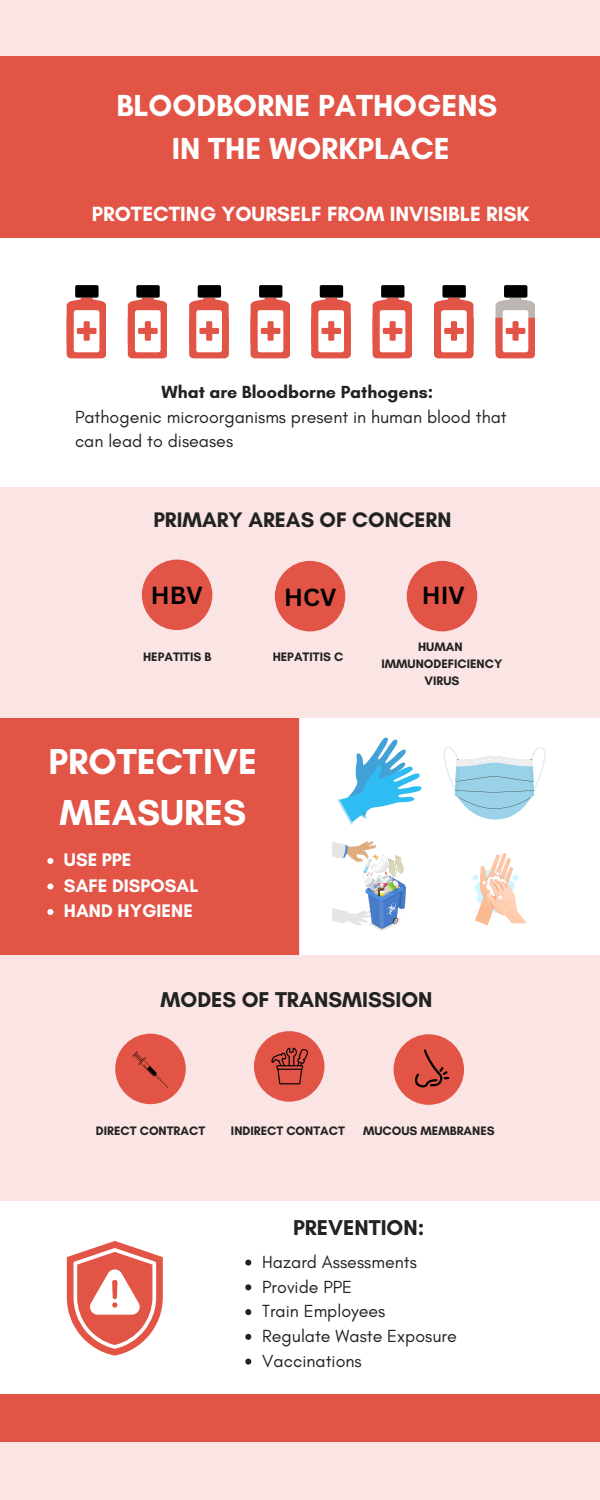
<style>
.page{position:relative;width:600px;height:1500px;background:#fbe4e4}
.page>*{position:absolute;margin:0;border:0;box-sizing:border-box;transform-origin:0 0}
.t1{font:700 36.7px/51px "Glacial Indifference";color:#fff}
.t2{font:700 31px "Glacial Indifference";color:#fff}
.t3{font:700 24px "Canva Sans";color:#000}
.t4{font:700 21.9px "Glacial Indifference";color:#222}
.t5{font:700 21.4px "Glacial Indifference";color:#222}
.t6{font:700 21px "Glacial Indifference";color:#fff}
.t7{font:700 18.6px "Glacial Indifference";color:#fff}
.t8{font:17.9px/24.8px "Glacial Indifference";color:#222}
.t9{font:700 17.9px "Glacial Indifference";color:#222}
.t10{font:700 12.5px "Glacial Indifference";color:#222}
</style>
<div class="page">
<div style="left:0;top:57px;width:600px;height:206px;background:#e25446"></div>
<div style="left:0;top:239px;width:600px;height:248px;background:#fff"></div>
<div style="left:300px;top:719px;width:300px;height:236px;background:#fff"></div>
<div style="left:0;top:1201px;width:600px;height:194px;background:#fff"></div>
<div style="left:0;top:1395px;width:600px;height:47px;background:#e25446"></div>
<div style="left:0;top:719px;width:299px;height:236px;background:#e25446"></div>
<div style="left:394px;top:1034px;width:70px;height:71px;background:#e25446;border-radius:50%"></div>
<div style="left:115px;top:1034px;width:71px;height:70px;background:#e25446;border-radius:50%"></div>
<div style="left:254px;top:1031px;width:70px;height:71px;background:#e25446;border-radius:50%"></div>
<svg style="left:132px;top:1051px;width:36px;height:37px"></svg>
<svg style="left:271px;top:1048px;width:37px;height:36px"></svg>
<svg style="left:414px;top:1049px;width:35px;height:38px"></svg>
<svg style="left:337px;top:737px;width:85px;height:88px"></svg>
<svg style="left:443px;top:747px;width:103px;height:72px"></svg>
<img style="left:332px;top:842px;width:74px;height:88px">
<svg style="left:491px;top:867px;width:12px;height:12px"></svg>
<svg style="left:473px;top:870px;width:45px;height:54px"></svg>
<svg style="left:67px;top:298px;width:39px;height:60px"></svg>
<div style="left:74px;top:310px;width:25px;height:42px;background:#fff;border-radius:2px"></div>
<div style="left:75px;top:285px;width:24px;height:13px;background:#000;border-radius:2px"></div>
<div style="left:77px;top:328px;width:20px;height:6px;background:#e25446"></div>
<div style="left:84px;top:321px;width:6px;height:20px;background:#e25446"></div>
<svg style="left:128px;top:298px;width:39px;height:60px"></svg>
<div style="left:135px;top:310px;width:26px;height:42px;background:#fff;border-radius:2px"></div>
<div style="left:136px;top:285px;width:24px;height:13px;background:#000;border-radius:2px"></div>
<div style="left:138px;top:328px;width:20px;height:6px;background:#e25446"></div>
<div style="left:145px;top:321px;width:6px;height:20px;background:#e25446"></div>
<svg style="left:189px;top:298px;width:39px;height:60px"></svg>
<div style="left:196px;top:310px;width:26px;height:42px;background:#fff;border-radius:2px"></div>
<div style="left:198px;top:285px;width:23px;height:13px;background:#000;border-radius:2px"></div>
<div style="left:199px;top:328px;width:20px;height:6px;background:#e25446"></div>
<div style="left:206px;top:321px;width:6px;height:20px;background:#e25446"></div>
<svg style="left:251px;top:298px;width:39px;height:60px"></svg>
<div style="left:258px;top:310px;width:25px;height:42px;background:#fff;border-radius:2px"></div>
<div style="left:259px;top:285px;width:23px;height:13px;background:#000;border-radius:2px"></div>
<div style="left:261px;top:328px;width:19px;height:6px;background:#e25446"></div>
<div style="left:268px;top:321px;width:6px;height:20px;background:#e25446"></div>
<svg style="left:311px;top:298px;width:39px;height:60px"></svg>
<div style="left:318px;top:310px;width:26px;height:42px;background:#fff;border-radius:2px"></div>
<div style="left:320px;top:285px;width:23px;height:13px;background:#000;border-radius:2px"></div>
<div style="left:321px;top:328px;width:20px;height:6px;background:#e25446"></div>
<div style="left:328px;top:321px;width:6px;height:20px;background:#e25446"></div>
<svg style="left:373px;top:298px;width:39px;height:60px"></svg>
<div style="left:380px;top:310px;width:25px;height:42px;background:#fff;border-radius:2px"></div>
<div style="left:381px;top:285px;width:24px;height:13px;background:#000;border-radius:2px"></div>
<div style="left:383px;top:328px;width:19px;height:6px;background:#e25446"></div>
<div style="left:390px;top:321px;width:6px;height:20px;background:#e25446"></div>
<svg style="left:434px;top:298px;width:39px;height:60px"></svg>
<div style="left:441px;top:310px;width:26px;height:42px;background:#fff;border-radius:2px"></div>
<div style="left:442px;top:285px;width:24px;height:13px;background:#000;border-radius:2px"></div>
<div style="left:444px;top:328px;width:20px;height:6px;background:#e25446"></div>
<div style="left:451px;top:321px;width:6px;height:20px;background:#e25446"></div>
<svg style="left:496px;top:298px;width:39px;height:60px"></svg>
<div style="left:503px;top:310px;width:25px;height:42px;background:#fff;border-radius:2px"></div>
<div style="left:504px;top:285px;width:23px;height:13px;background:#000;border-radius:2px"></div>
<div style="left:506px;top:328px;width:19px;height:6px;background:#e25446"></div>
<div style="left:513px;top:321px;width:6px;height:20px;background:#e25446"></div>
<div style="left:407px;top:561px;width:70px;height:70px;background:#e25446;border-radius:50%"></div>
<div style="left:142px;top:560px;width:70px;height:70px;background:#e25446;border-radius:50%"></div>
<div style="left:275px;top:561px;width:70px;height:70px;background:#e25446;border-radius:50%"></div>
<svg style="left:67px;top:1241px;width:96px;height:115px"></svg>
<svg style="left:245px;top:1260px;width:6px;height:6px"></svg>
<svg style="left:245px;top:1284px;width:6px;height:6px"></svg>
<svg style="left:245px;top:1309px;width:6px;height:6px"></svg>
<svg style="left:245px;top:1334px;width:6px;height:6px"></svg>
<svg style="left:245px;top:1359px;width:6px;height:6px"></svg>
<svg style="left:47px;top:858px;width:6px;height:6px"></svg>
<svg style="left:47px;top:883px;width:6px;height:6px"></svg>
<svg style="left:47px;top:909px;width:6px;height:6px"></svg>
<p class="t2" style="left:116px;top:87px;width:382px">BLOODBORNE PATHOGENS</p>
<p class="t2" style="left:172px;top:129px;width:279px">IN THE WORKPLACE</p>
<p class="t6" style="left:92px;top:201px;width:439px">PROTECTING YOURSELF FROM INVISIBLE RISK</p>
<p class="t9" style="left:162px;top:381px;width:273px">What are Bloodborne Pathogens:</p>
<p class="t8" style="left:75px;top:404px;width:433px">Pathogenic microorganisms present in human blood that can lead to diseases</p>
<p class="t5" style="left:153px;top:506px;width:300px">PRIMARY AREAS OF CONCERN</p>
<p class="t3" style="left:151px;top:579px;width:53px">HBV</p>
<p class="t3" style="left:284px;top:580px;width:54px">HCV</p>
<p class="t3" style="left:422px;top:579px;width:45px">HIV</p>
<p class="t10" style="left:143px;top:649px;width:70px">HEPATITIS B</p>
<p class="t10" style="left:273px;top:649px;width:72px">HEPATITIS C</p>
<p class="t1" style="left:48px;top:736px;width:210px">PROTECTIVE<br>MEASURES</p>
<p class="t7" style="left:64px;top:849px;width:69px">USE PPE</p>
<p class="t7" style="left:64px;top:874px;width:136px">SAFE DISPOSAL</p>
<p class="t7" style="left:64px;top:900px;width:130px">HAND HYGIENE</p>
<p class="t10" style="left:418px;top:639px;width:46px">HUMAN</p>
<p class="t10" style="left:381px;top:656px;width:123px">IMMUNODEFICIENCY</p>
<p class="t10" style="left:424px;top:674px;width:36px">VIRUS</p>
<p class="t4" style="left:161px;top:986px;width:273px">MODES OF TRANSMISSION</p>
<p class="t10" style="left:96px;top:1123px;width:111px">DIRECT CONTRACT</p>
<p class="t10" style="left:231px;top:1123px;width:116px">INDIRECT CONTACT</p>
<p class="t10" style="left:363px;top:1123px;width:133px">MUCOUS MEMBRANES</p>
<p class="t4" style="left:293px;top:1214px;width:133px">PREVENTION:</p>
<p class="t8" style="left:262px;top:1249px;width:156px">Hazard Assessments</p>
<p class="t8" style="left:262px;top:1274px;width:92px">Provide PPE</p>
<p class="t8" style="left:262px;top:1299px;width:125px">Train Employees</p>
<p class="t8" style="left:262px;top:1323px;width:196px">Regulate Waste Exposure</p>
<p class="t8" style="left:262px;top:1348px;width:101px">Vaccinations</p>
</div>
